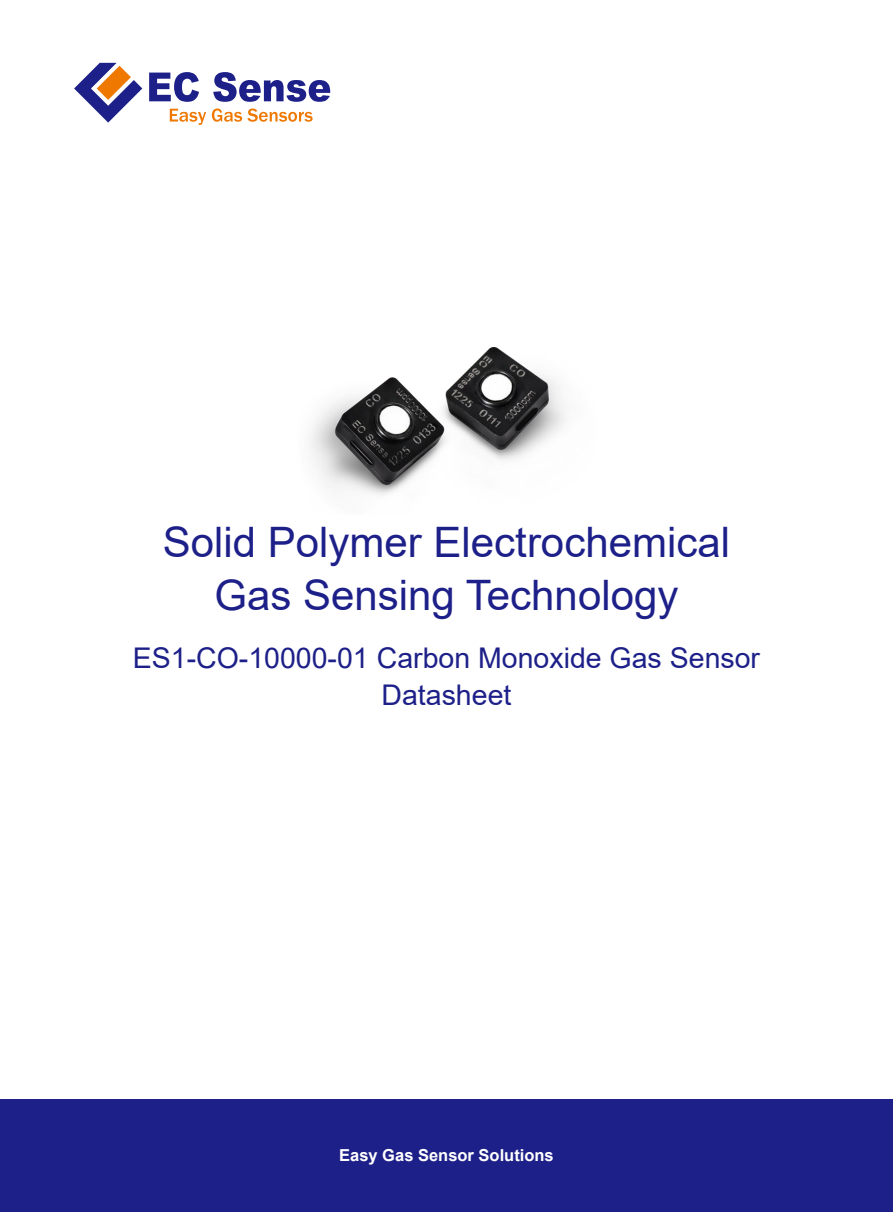
<style>
.page{position:relative;width:893px;height:1212px;background:#fff}
.page>*{position:absolute;margin:0;border:0;box-sizing:border-box;transform-origin:0 0}
.t1{font:42px/53.4px "Arial";color:#1d2088;text-align:center}
.t2{font:28.5px/37px "Arial";color:#1d2088;text-align:center}
.t3{font:700 16.5px "Arial";color:#fff}
</style>
<div class="page">
<svg style="left:149px;top:72px;width:50px;height:30px"></svg>
<svg style="left:213px;top:72px;width:117px;height:30px"></svg>
<svg style="left:74px;top:63px;width:68px;height:60px"></svg>
<svg style="left:170px;top:109px;width:36px;height:16px"></svg>
<svg style="left:212px;top:108px;width:101px;height:14px"></svg>
<img style="left:310px;top:347px;width:257px;height:148px">
<div style="left:0;top:1099px;width:893px;height:113px;background:#1d2088"></div>
<h1 class="t1" style="left:163px;top:515px;width:569px">Solid Polymer Electrochemical<br>Gas Sensing Technology</h1>
<p class="t2" style="left:133px;top:639px;width:629px">ES1-CO-10000-01 Carbon Monoxide Gas Sensor<br>Datasheet</p>
<p class="t3" style="left:339px;top:1143px;width:216px">Easy Gas Sensor Solutions</p>
</div>
